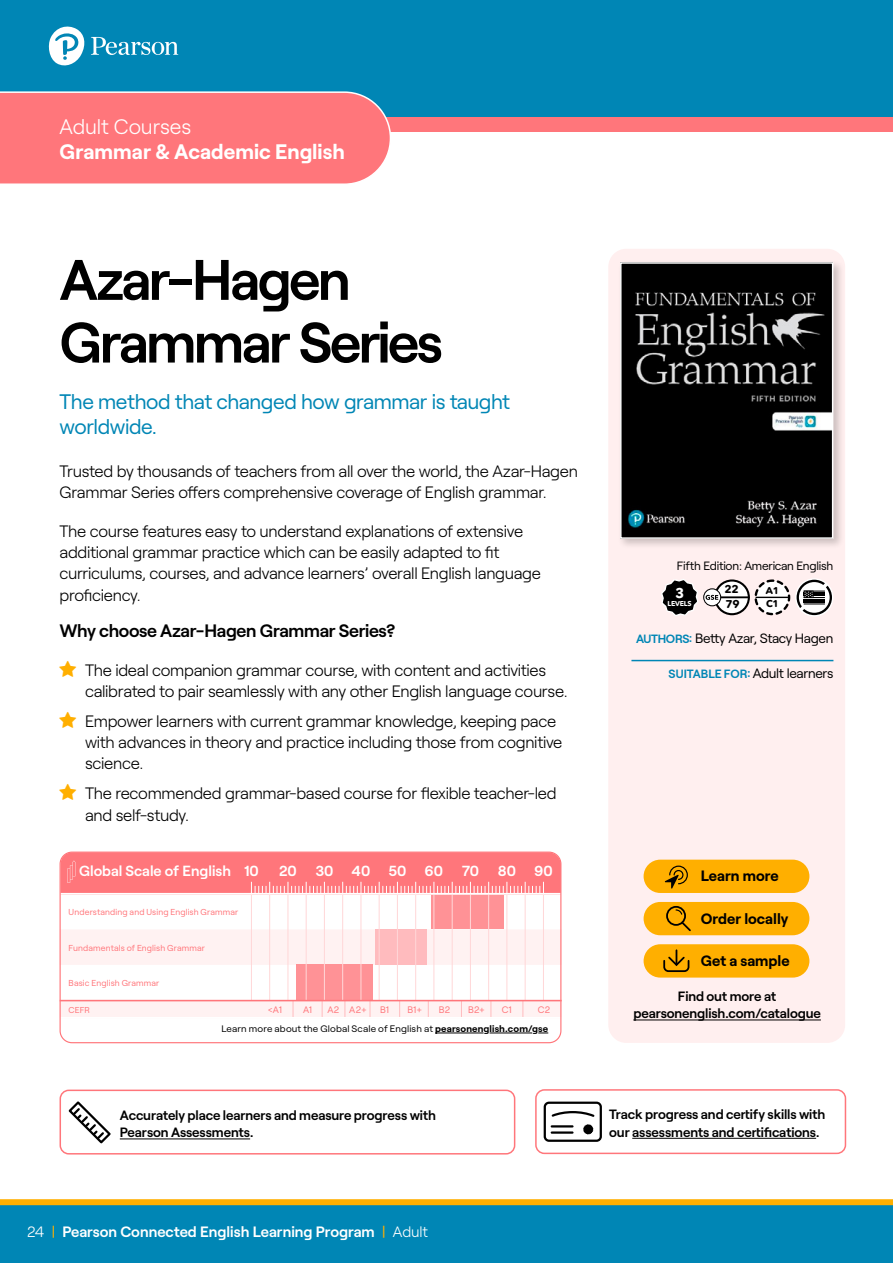
<style>
.page{position:relative;width:893px;height:1263px;background:#fff}
.page>*{position:absolute;margin:0;border:0;box-sizing:border-box;transform-origin:0 0}
.t1{font:600 57px/62.7px "Roobert";letter-spacing:-.045em;color:#000}
.t2{font:21px/25.2px "Roobert";letter-spacing:-.02em;color:#0086b5}
.t3{font:700 21px "Roobert";color:#fff}
.t4{font:300 21px "Roobert";letter-spacing:-.005em;color:#fff}
.t5{font:600 18px "Roobert";letter-spacing:-.02em;color:#000}
.t6{font:300 16.5px/21.3px "Roobert";letter-spacing:-.02em;color:#000}
.t7{font:600 15px "Roobert";color:#fff}
.t8{font:700 15px "Roobert";color:#000}
.t9{font:600 14.7px "Roobert";color:#fff}
.t10{font:600 14.55px "Roobert";color:#fff}
.t11{font:700 14.1px "Avenir Next Rounded Pro";color:#fff}
.t12{font:600 13.5px/17.4px "Roobert";letter-spacing:-.01em;color:#000}
.t13{font:13.5px "Roobert";letter-spacing:-.02em;color:#000}
.t14{font:12px "Roobert";letter-spacing:-.02em;color:#000}
.t15{font:700 11.25px/14.9px "Avenir Next Rounded Pro";color:#000}
.t16{font:700 9.75px/13.8px "Avenir Next Rounded Pro";color:#000}
.t17{font:9.45px "Roobert";letter-spacing:.01em;color:#000;scale:1.04 1}
.t18{font:9.45px "Roobert";letter-spacing:.02em;color:#ff767b}
.t19{font:8.7px "Roobert";letter-spacing:.015em;color:#ff767b}
.t20{font:8.55px "Roobert";color:#ff767b}
.t21{font:700 7.05px "Avenir Next Rounded Pro";letter-spacing:-.025em;color:#fff}
.s1{font-size:14.55px}
.s2{font-weight:700}
.s3{font-weight:600;font-size:12px;color:#0086b5}
.s4{font-weight:300}
.s5{font-weight:400;color:#ffaf00}
</style>
<div class="page">
<div style="left:0;top:0;width:893px;height:132px;background:#ff767b"></div>
<div style="left:0;top:0;width:893px;height:117px;background:#0086b5"></div>
<div style="left:0;top:91px;width:391px;height:93px;background:#ff767b"></div>
<svg style="left:48px;top:26px;width:130px;height:40px"></svg>
<div style="left:608px;top:249px;width:237px;height:794px;background:#ffefef;border-radius:18px"></div>
<div style="left:618px;top:259px;width:227px;height:291px;background:#000;opacity:.2"></div>
<img style="left:623px;top:265px;width:207px;height:271px">
<div style="left:620px;top:262px;width:213px;height:277px;border:2px solid #fff"></div>
<hr style="left:435px;top:1033px;width:49px;height:1px;background:#000">
<hr style="left:490px;top:1033px;width:42px;height:1px;background:#000">
<div style="left:431px;top:893px;width:72px;height:36px;background:#ff9296"></div>
<hr style="left:288px;top:895px;width:1px;height:106px;background:#ffd7d8">
<hr style="left:306px;top:895px;width:1px;height:106px;background:#ffd7d8">
<hr style="left:324px;top:895px;width:1px;height:106px;background:#ffd7d8">
<hr style="left:342px;top:895px;width:1px;height:106px;background:#ffd7d8">
<hr style="left:361px;top:895px;width:1px;height:106px;background:#ffd7d8">
<hr style="left:379px;top:895px;width:1px;height:106px;background:#ffd7d8">
<hr style="left:397px;top:895px;width:1px;height:106px;background:#ffd7d8">
<hr style="left:415px;top:895px;width:1px;height:106px;background:#ffd7d8">
<hr style="left:433px;top:895px;width:1px;height:106px;background:#ffd7d8">
<hr style="left:452px;top:895px;width:1px;height:106px;background:#ffd7d8">
<hr style="left:470px;top:895px;width:1px;height:106px;background:#ffd7d8">
<hr style="left:488px;top:895px;width:1px;height:106px;background:#ffd7d8">
<hr style="left:506px;top:895px;width:1px;height:106px;background:#ffd7d8">
<hr style="left:525px;top:895px;width:1px;height:106px;background:#ffd7d8">
<hr style="left:543px;top:895px;width:1px;height:106px;background:#ffd7d8">
<hr style="left:269px;top:895px;width:1px;height:106px;background:#ffd7d8">
<hr style="left:251px;top:895px;width:1px;height:106px;background:#ffd7d8">
<svg style="left:62px;top:853px;width:499px;height:42px;background:#ff8085"></svg>
<svg style="left:62px;top:929px;width:500px;height:88px"></svg>
<hr style="left:60px;top:1000px;width:502px;height:1px;background:#ff767b">
<div style="left:60px;top:851px;width:501px;height:192px;border:1px solid #ff767b;border-radius:12px"></div>
<svg style="left:795px;top:578px;width:38px;height:39px"></svg>
<svg style="left:797px;top:580px;width:35px;height:35px"></svg>
<svg style="left:662px;top:579px;width:128px;height:37px"></svg>
<div style="left:644px;top:902px;width:165px;height:33px;background:#ffaf00;border-radius:17px"></div>
<div style="left:666px;top:906px;width:20px;height:20px;border:2px solid #000;border-radius:50%"></div>
<svg style="left:675px;top:909px;width:16px;height:23px"></svg>
<div style="left:644px;top:944px;width:165px;height:33px;background:#ffaf00;border-radius:17px"></div>
<svg style="left:663px;top:950px;width:27px;height:22px"></svg>
<div style="left:644px;top:860px;width:165px;height:33px;background:#ffaf00;border-radius:17px"></div>
<svg style="left:665px;top:865px;width:23px;height:23px"></svg>
<hr style="left:631px;top:660px;width:202px;height:1px;background:#0086b5">
<hr style="left:633px;top:1019px;width:188px;height:1px;background:#000">
<div style="left:60px;top:1089px;width:455px;height:65px;border:2px solid #ff767b;border-radius:9px"></div>
<hr style="left:120px;top:1138px;width:130px;height:1px;background:#000">
<svg style="left:68px;top:1101px;width:43px;height:43px"></svg>
<div style="left:535px;top:1089px;width:311px;height:65px;border:2px solid #ff767b;border-radius:9px"></div>
<hr style="left:632px;top:1138px;width:184px;height:1px;background:#000">
<div style="left:544px;top:1101px;width:58px;height:41px;border:2px solid #000;border-radius:4px"></div>
<svg style="left:550px;top:1111px;width:45px;height:23px"></svg>
<div style="left:0;top:1203px;width:893px;height:60px;background:#0086b5"></div>
<div style="left:0;top:1199px;width:893px;height:6px;background:#ffaf00"></div>
<p class="t4" style="left:60px;top:111px;width:133px">Adult Courses</p>
<p class="t3" style="left:60px;top:135px;width:287px">Grammar &amp; Academic English</p>
<h1 class="t1" style="left:60px;top:243px;width:385px">Azar-Hagen<br>Grammar Series</h1>
<p class="t2" style="left:60px;top:387px;width:452px">The method that changed how grammar is taught worldwide.</p>
<p class="t6" style="left:60px;top:459px;width:520px">Trusted by thousands of teachers from all over the world, the Azar-Hagen<br>Grammar Series offers comprehensive coverage of English grammar.</p>
<p class="t6" style="left:60px;top:519px;width:483px">The course features easy to understand explanations of extensive additional grammar practice which can be easily adapted to fit curriculums, courses, and advance learners’ overall English language proficiency.</p>
<p class="t5" style="left:60px;top:617px;width:337px">Why choose Azar-Hagen Grammar Series?</p>
<p class="t6" style="left:85px;top:658px;width:484px">The ideal companion grammar course, with content and activities calibrated to pair seamlessly with any other English language course.</p>
<p class="t6" style="left:85px;top:709px;width:479px">Empower learners with current grammar knowledge, keeping pace with advances in theory and practice including those from cognitive science.</p>
<p class="t6" style="left:85px;top:782px;width:473px">The recommended grammar-based course for flexible teacher-led and self-study.</p>
<p class="t9" style="left:79px;top:859px;width:181px">Global Scale of English <span class="s1">10</span></p>
<p class="t10" style="left:279px;top:859px;width:19px">20</p>
<p class="t10" style="left:315px;top:859px;width:129px">30 40 50 60</p>
<p class="t10" style="left:462px;top:859px;width:19px">70</p>
<p class="t10" style="left:498px;top:859px;width:56px">80 90</p>
<p class="t19" style="left:69px;top:905px;width:171px">Understanding and Using English Grammar</p>
<p class="t19" style="left:69px;top:941px;width:138px">Fundamentals of English Grammar</p>
<p class="t19" style="left:69px;top:976px;width:92px">Basic English Grammar</p>
<p class="t20" style="left:69px;top:1003px;width:23px">CEFR</p>
<p class="t17" style="left:221px;top:1021px;width:316px">Learn more about the Global Scale of English at <span class="s2">pearsonenglish.com/gse</span></p>
<p class="t18" style="left:268px;top:1003px;width:15px">&lt;A1</p>
<p class="t18" style="left:303px;top:1003px;width:11px">A1</p>
<p class="t18" style="left:327px;top:1003px;width:41px">A2 A2+</p>
<p class="t18" style="left:380px;top:1003px;width:11px">B1</p>
<p class="t18" style="left:407px;top:1003px;width:16px">B1+</p>
<p class="t18" style="left:439px;top:1003px;width:13px">B2</p>
<p class="t18" style="left:468px;top:1003px;width:18px">B2+</p>
<p class="t18" style="left:502px;top:1003px;width:12px">C1</p>
<p class="t18" style="left:538px;top:1003px;width:14px">C2</p>
<p class="t14" style="left:677px;top:557px;width:158px">Fifth Edition: American English</p>
<p class="t11" style="left:675px;top:584px;width:11px">3</p>
<p class="t21" style="left:667px;top:599px;width:26px">LEVELS</p>
<p class="t15" style="left:725px;top:582px;width:17px">22<br>79</p>
<p class="t16" style="left:766px;top:583px;width:15px">A1<br>C1</p>
<p class="t13" style="left:636px;top:628px;width:199px"><span class="s3">AUTHORS:</span> Betty Azar, Stacy Hagen</p>
<p class="t13" style="left:669px;top:663px;width:166px"><span class="s3">SUITABLE FOR:</span> Adult learners</p>
<p class="t8" style="left:701px;top:864px;width:79px">Learn more</p>
<p class="t8" style="left:701px;top:907px;width:89px">Order locally</p>
<p class="t8" style="left:701px;top:949px;width:90px">Get a sample</p>
<p class="t12" style="left:633px;top:986px;width:189px;text-align:center">Find out more at pearsonenglish.com/catalogue</p>
<p class="t12" style="left:120px;top:1105px;width:318px">Accurately place learners and measure progress with<br>Pearson Assessments.</p>
<p class="t12" style="left:609px;top:1104px;width:218px">Track progress and certify skills with our assessments and certifications.</p>
<p class="t7" style="left:27px;top:1220px;width:402px"><span class="s4">24</span> <span class="s5">|</span> Pearson Connected English Learning Program <span class="s5">|</span> <span class="s4">Adult</span></p>
</div>
